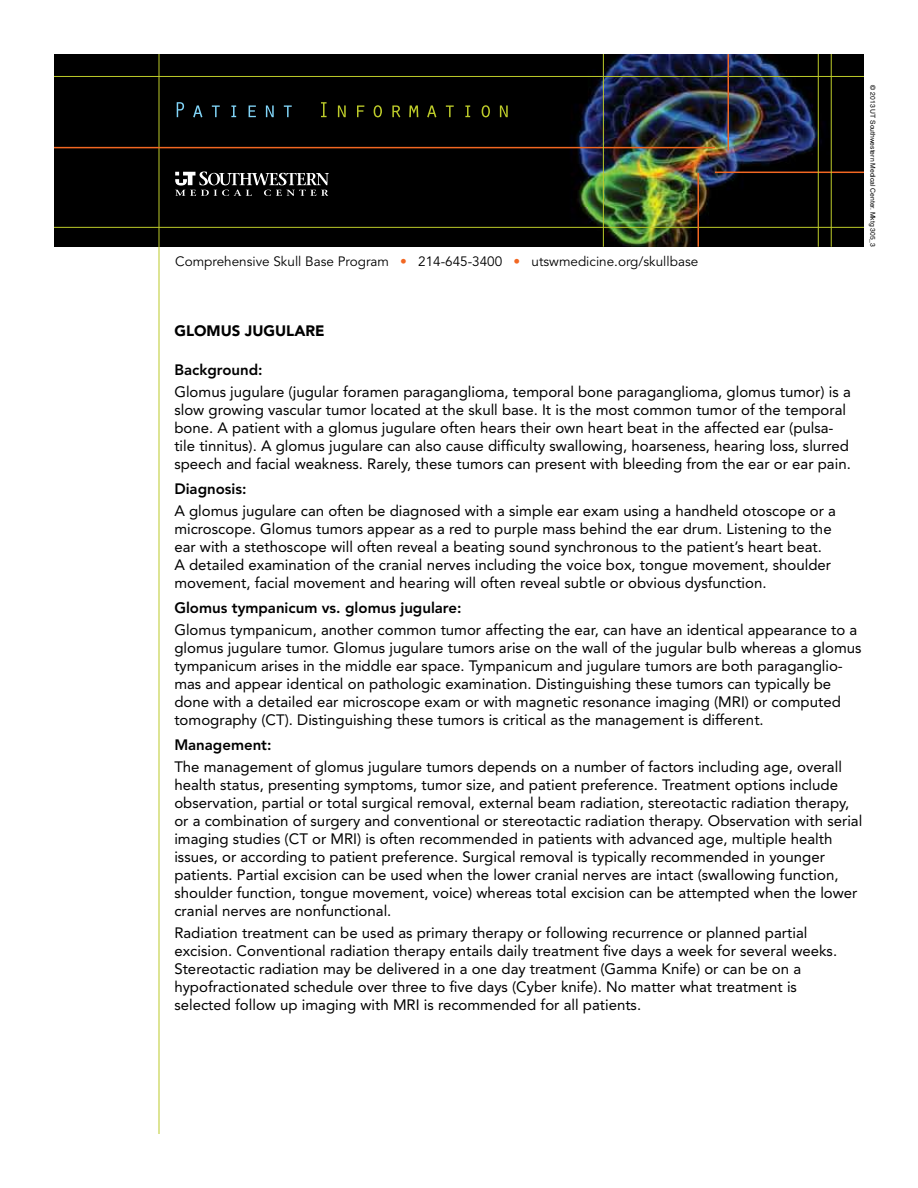
<style>
.page{position:relative;width:918px;height:1188px;background:#fff}
.page>*{position:absolute;margin:0;border:0;box-sizing:border-box;transform-origin:0 0}
.t1{font:15px/18px "Avenir";color:#000}
.t2{font:800 15px "Avenir";color:#000}
.t3{font:900 15px "Avenir";color:#000}
.t4{font:13.5px "Avenir";color:#000}
.t5{font:6.75px "Helvetica";color:#000}
.s1{color:#f26722}
</style>
<div class="page">
<img style="left:54px;top:54px;width:810px;height:193px">
<hr style="left:159px;top:54px;width:1px;height:1080px;background:#bdcb2a">
<hr style="left:54px;top:147px;width:661px;height:1px;background:#f26722">
<hr style="left:54px;top:227px;width:810px;height:1px;background:#bdcb2a">
<hr style="left:54px;top:76px;width:810px;height:1px;background:#bdcb2a">
<hr style="left:698px;top:173px;width:1px;height:74px;background:#f26722">
<hr style="left:728px;top:54px;width:1px;height:96px;background:#f26722">
<hr style="left:715px;top:172px;width:149px;height:1px;background:#f26722">
<hr style="left:603px;top:54px;width:1px;height:193px;background:#bdcb2a">
<hr style="left:818px;top:54px;width:1px;height:193px;background:#bdcb2a">
<hr style="left:831px;top:54px;width:1px;height:193px;background:#bdcb2a">
<svg style="left:321px;top:102px;width:187px;height:15px;background:#1d1f06"></svg>
<svg style="left:177px;top:102px;width:115px;height:15px;background:#121d22"></svg>
<svg style="left:175px;top:172px;width:154px;height:24px;background:#424242"></svg>
<p class="t4" style="left:175px;top:253px;width:525px">Comprehensive Skull Base Program <span class="s1">•</span> 214-645-3400 <span class="s1">•</span> utswmedicine.org/skullbase</p>
<p class="t5" style="left:877px;top:85px;width:163px;rotate:90deg">© 2013 UT Southwestern Medical Center. Mktg 305_3</p>
<p class="t3" style="left:174px;top:322px;width:152px">GLOMUS JUGULARE</p>
<p class="t2" style="left:174px;top:360px;width:90px">Background:</p>
<p class="t1" style="left:174px;top:383px;width:678px">Glomus jugulare (jugular foramen paraganglioma, temporal bone paraganglioma, glomus tumor) is a slow growing vascular tumor located at the skull base. It is the most common tumor of the temporal bone. A patient with a glomus jugulare often hears their own heart beat in the affected ear (pulsa&shy;tile tinnitus). A glomus jugulare can also cause difficulty swallowing, hoarseness, hearing loss, slurred speech and facial weakness. Rarely, these tumors can present with bleeding from the ear or ear pain.</p>
<p class="t2" style="left:174px;top:480px;width:74px">Diagnosis:</p>
<p class="t1" style="left:174px;top:502px;width:663px">A glomus jugulare can often be diagnosed with a simple ear exam using a handheld otoscope or a microscope. Glomus tumors appear as a red to purple mass behind the ear drum. Listening to the ear with a stethoscope will often reveal a beating sound synchronous to the patient’s heart beat.<br>A detailed examination of the cranial nerves including the voice box, tongue movement, shoulder movement, facial movement and hearing will often reveal subtle or obvious dysfunction.</p>
<p class="t2" style="left:174px;top:599px;width:289px">Glomus tympanicum vs. glomus jugulare:</p>
<p class="t1" style="left:174px;top:621px;width:689px">Glomus tympanicum, another common tumor affecting the ear, can have an identical appearance to a glomus jugulare tumor. Glomus jugulare tumors arise on the wall of the jugular bulb whereas a glomus tympanicum arises in the middle ear space. Tympanicum and jugulare tumors are both paraganglio&shy;mas and appear identical on pathologic examination. Distinguishing these tumors can typically be done with a detailed ear microscope exam or with magnetic resonance imaging (MRI) or computed tomography (CT). Distinguishing these tumors is critical as the management is different.</p>
<p class="t2" style="left:174px;top:736px;width:99px">Management:</p>
<p class="t1" style="left:174px;top:758px;width:689px">The management of glomus jugulare tumors depends on a number of factors including age, overall health status, presenting symptoms, tumor size, and patient preference. Treatment options include observation, partial or total surgical removal, external beam radiation, stereotactic radiation therapy, or a combination of surgery and conventional or stereotactic radiation therapy. Observation with serial imaging studies (CT or MRI) is often recommended in patients with advanced age, multiple health issues, or according to patient preference. Surgical removal is typically recommended in younger patients. Partial excision can be used when the lower cranial nerves are intact (swallowing function, shoulder function, tongue movement, voice) whereas total excision can be attempted when the lower cranial nerves are nonfunctional.</p>
<p class="t1" style="left:174px;top:924px;width:664px">Radiation treatment can be used as primary therapy or following recurrence or planned partial excision. Conventional radiation therapy entails daily treatment five days a week for several weeks.<br>Stereotactic radiation may be delivered in a one day treatment (Gamma Knife) or can be on a hypofractionated schedule over three to five days (Cyber knife). No matter what treatment is selected follow up imaging with MRI is recommended for all patients.</p>
</div>
